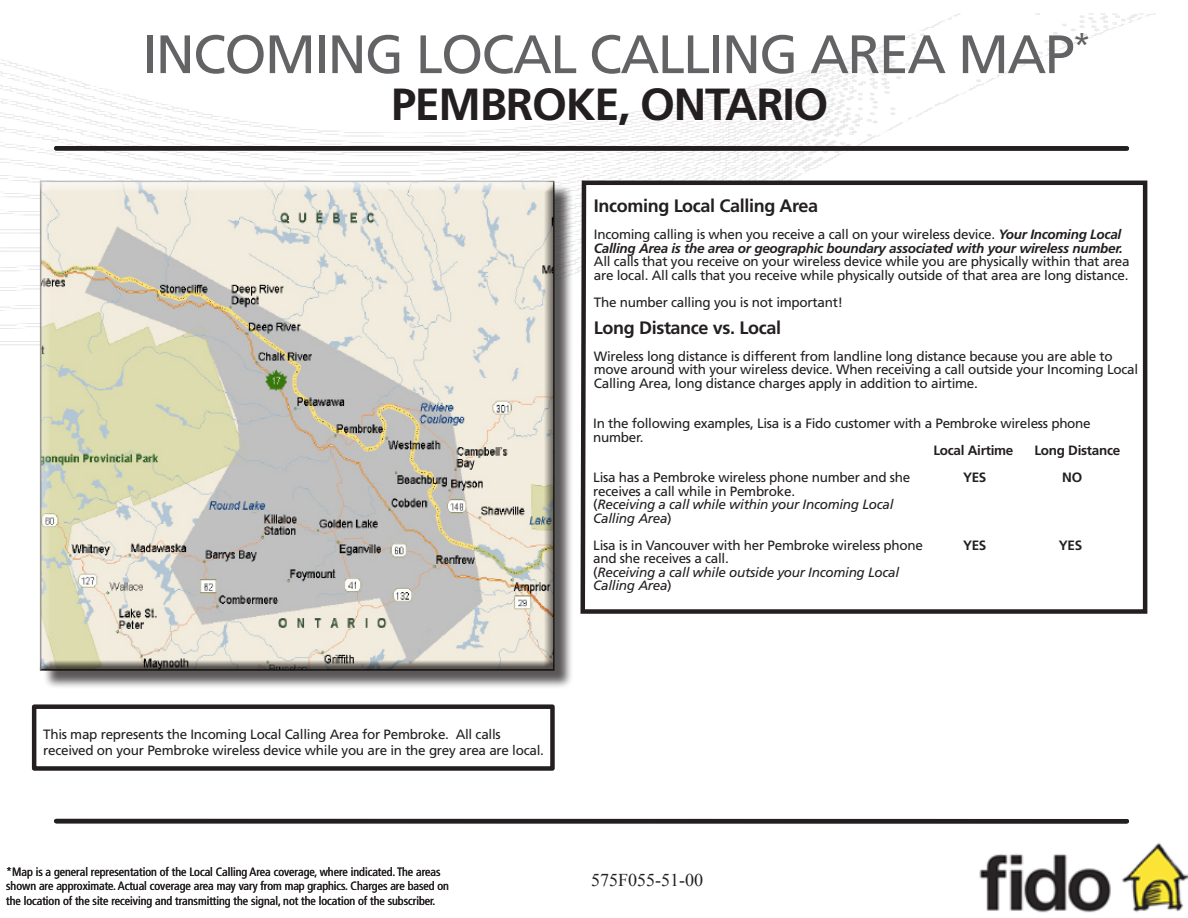
<style>
.page{position:relative;width:1188px;height:918px;background:#fff}
.page>*{position:absolute;margin:0;border:0;box-sizing:border-box;transform-origin:0 0}
.t1{font:54px "Frutiger LT Std";letter-spacing:-.03em;color:#636366}
.t2{font:700 45px "Frutiger LT Std";letter-spacing:-.03em;color:#231f20}
.t3{font:700 18px "Frutiger LT Std";letter-spacing:-.02em;color:#231f20}
.t4{font:18px "Times New Roman";color:#231f20}
.t5{font:13.5px/13.5px "Frutiger LT Std";letter-spacing:-.02em;color:#231f20}
.t6{font:italic 13.5px "Frutiger LT Std";letter-spacing:-.02em;color:#231f20}
.t7{font:700 13.5px "Frutiger LT Std";letter-spacing:-.02em;color:#231f20}
.t8{font:condensed 12px/14.4px "Frutiger LT Std";color:#231f20}
.s1{font-weight:700;font-style:italic}
.s2{font-style:normal}
</style>
<div class="page">
<img style="left:0;top:13px;width:1155px;height:332px">
<img style="left:979px;top:843px;width:209px;height:70px">
<svg style="left:578px;top:178px;width:572px;height:436px"></svg>
<div style="left:56px;top:146px;width:1071px;height:5px;background:#231f20"></div>
<hr style="left:56px;top:819px;width:1071px;height:4px;background:#231f20">
<div style="left:32px;top:704px;width:523px;height:67px;border:4px solid #231f20"></div>
<div style="left:42px;top:183px;width:538px;height:512px;background:#231f20;opacity:.75"></div>
<div style="left:38px;top:180px;width:518px;height:492px;background:#231f20;opacity:.75"></div>
<p class="t1" style="left:142px;top:23px;width:950px">incom ing Local calling area MAP<sup>*</sup></p>
<p class="t2" style="left:391px;top:78px;width:439px">Pembroke, Ontario</p>
<p class="t3" style="left:594px;top:195px;width:226px">Incoming Local Calling Area</p>
<p class="t5" style="left:594px;top:228px;width:537px">I ncoming calling is when you receive a call on your wireless device. <span class="s1">Your Incoming Local Calling Area is the area or geographic boundary associated with your wireless number.<br></span>All calls that you receive on your wireless device while you are physically within that area are local. All calls that you receive while physically outside of that area are long distance.</p>
<p class="t5" style="left:594px;top:295px;width:251px">The number calling you is not important!</p>
<p class="t3" style="left:594px;top:317px;width:189px">Long Distance vs. Local</p>
<p class="t5" style="left:594px;top:349px;width:546px">Wireless long distance is different from landline long distance because you are able to move around with your wireless device. When receiving a call outside your I ncoming Local<br>Calling Area, long distance charges apply in addition to airtime.</p>
<p class="t5" style="left:593px;top:417px;width:499px">I n the following examples, Lisa is a Fido customer with a Pembroke wireless phone number.</p>
<p class="t7" style="left:933px;top:442px;width:82px">Local Airtime</p>
<p class="t7" style="left:1034px;top:442px;width:88px">Long Distance</p>
<p class="t5" style="left:593px;top:471px;width:319px">Lisa has a Pembroke wireless phone number and she</p>
<p class="t7" style="left:963px;top:469px;width:25px">YES</p>
<p class="t7" style="left:1062px;top:469px;width:11px">NO</p>
<p class="t5" style="left:593px;top:484px;width:203px">receives a call while in Pembroke.</p>
<p class="t6" style="left:593px;top:496px;width:302px"><span class="s2">(</span>Receiving a call while within your Incoming Local</p>
<p class="t6" style="left:593px;top:510px;width:80px">Calling Area<span class="s2">)</span></p>
<p class="t5" style="left:593px;top:538px;width:331px">Lisa is in Vancouver with her Pembroke wireless phone</p>
<p class="t7" style="left:963px;top:537px;width:25px">YES</p>
<p class="t7" style="left:1059px;top:537px;width:25px">YES</p>
<p class="t5" style="left:593px;top:552px;width:137px">and she receives a call.</p>
<p class="t6" style="left:593px;top:564px;width:308px"><span class="s2">(</span>Receiving a call while outside your Incoming Local</p>
<p class="t6" style="left:593px;top:577px;width:80px">Calling Area<span class="s2">)</span></p>
<p class="t5" style="left:43px;top:726px;width:502px;line-height:16.5px">This map represents the I ncoming Local Calling Area for Pembroke. All calls received on your Pembroke wireless device while you are in the grey area are local.</p>
<p class="t8" style="left:6px;top:865px;width:444px">*Map is a general representation of the Local Calling Area coverage, where indicated. The areas shown are approximate. Actual coverage area may vary from map graphics. Charges are based on the location of the site receiving and transmitting the signal, not the location of the subscriber.</p>
<p class="t4" style="left:591px;top:868px;width:113px">575F055-51-00</p>
</div>
